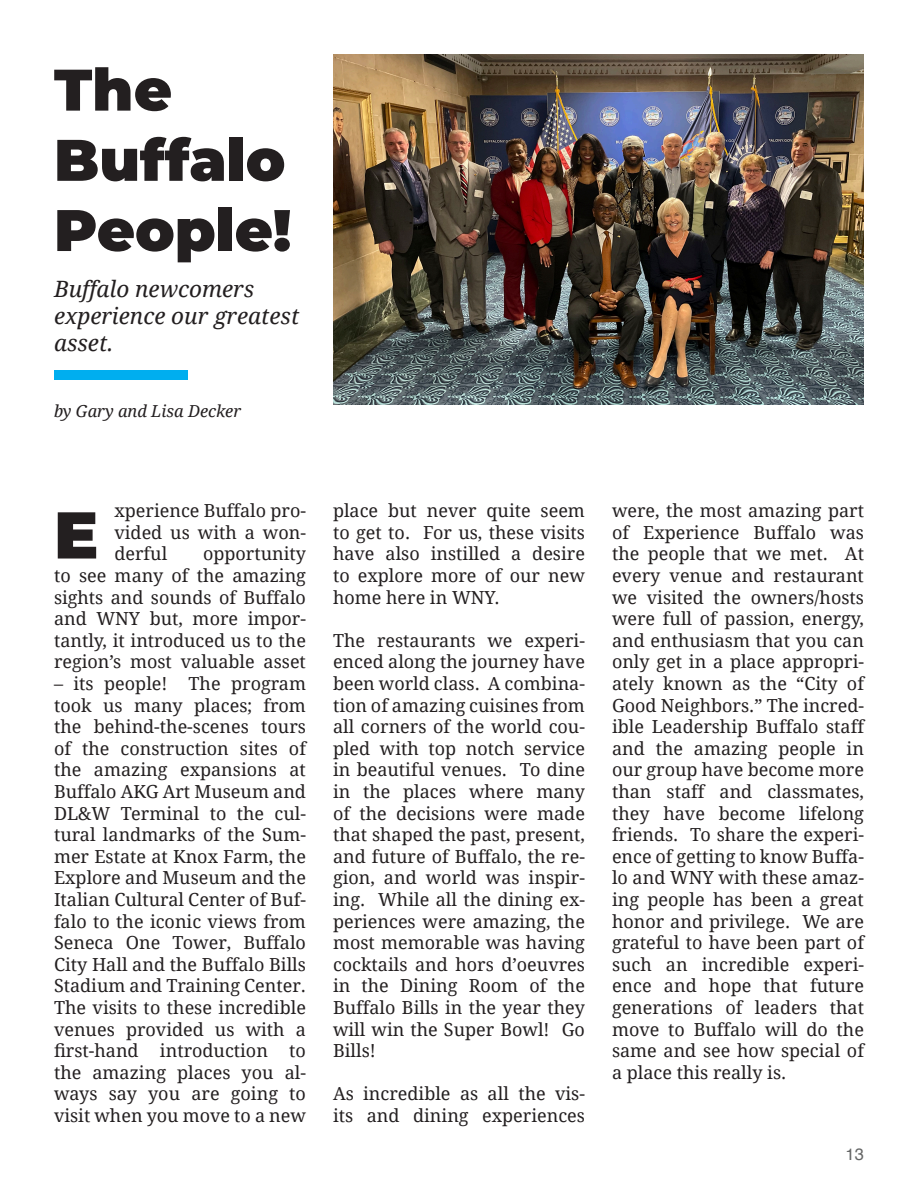
<style>
.page{position:relative;width:918px;height:1188px;background:#fff}
.page>*{position:absolute;margin:0;border:0;box-sizing:border-box;transform-origin:0 0}
.t1{font:900 66px "Montserrat";color:#231f20}
.t2{font:900 58.5px "Montserrat";color:#231f20}
.t3{font:italic 22.5px/27px "Droid Serif";color:#231f20}
.t4{font:18px/21.6px "Droid Serif";color:#231f20;text-align:justify}
.t5{font:italic 16.5px "Droid Serif";color:#231f20}
.t6{font:16.5px "Helvetica";color:#656666}
</style>
<div class="page">
<div style="left:54px;top:370px;width:133px;height:10px;background:#00aeef"></div>
<img style="left:333px;top:54px;width:531px;height:350px">
<p class="t2" style="left:54px;top:46px;width:120px">The</p>
<p class="t2" style="left:54px;top:116px;width:233px">Buffalo</p>
<p class="t2" style="left:54px;top:186px;width:239px">People!</p>
<p class="t3" style="left:54px;top:275px;width:202px">Buffalo newcomers</p>
<p class="t3" style="left:54px;top:302px;width:247px">experience our greatest asset.</p>
<p class="t5" style="left:54px;top:400px;width:189px">by Gary and Lisa Decker</p>
<p class="t4" style="left:114px;top:499px;width:193px">xperience Buffalo pro&shy;vided us with a won&shy;derful</p>
<p class="t1" style="left:54px;top:486px;width:46px">E</p>
<p class="t4" style="left:54px;top:543px;width:254px;text-indent:149px">opportunity to see many of the amazing sights and sounds of Buffalo and WNY but, more impor&shy;tantly, it introduced us to the region’s most valuable asset</p>
<p class="t4" style="left:54px;top:672px;width:254px">– its people! The program took us many places; from the behind-the-scenes tours of the construction sites of the amazing expansions at Buffalo AKG Art Museum and DL&amp;W Terminal to the cul&shy;tural landmarks of the Sum&shy;mer Estate at Knox Farm, the Explore and Museum and the Italian Cultural Center of Buf&shy;falo to the iconic views from Seneca One Tower, Buffalo City Hall and the Buffalo Bills Stadium and Training Center.<br>The visits to these incredible venues provided us with a first-hand introduction to the amazing places you al&shy;ways say you are going to visit when you move to a new</p>
<p class="t4" style="left:333px;top:499px;width:254px">place but never quite seem to get to. For us, these visits have also instilled a desire to explore more of our new home here in WNY.</p>
<p class="t4" style="left:333px;top:629px;width:254px">The restaurants we experi&shy;enced along the journey have been world class. A combina&shy;tion of amazing cuisines from all corners of the world cou&shy;pled with top notch service in beautiful venues. To dine in the places where many of the decisions were made that shaped the past, present, and future of Buffalo, the re&shy;gion, and world was inspir&shy;ing. While all the dining ex&shy;periences were amazing, the most memorable was having cocktails and hors d’oeuvres in the Dining Room of the Buffalo Bills in the year they will win the Super Bowl! Go Bills!</p>
<p class="t4" style="left:333px;top:1083px;width:253px">As incredible as all the vis&shy;its and dining experiences</p>
<p class="t4" style="left:612px;top:499px;width:254px">were, the most amazing part of Experience Buffalo was the people that we met. At every venue and restaurant we visited the owners/hosts were full of passion, energy, and enthusiasm that you can only get in a place appropri&shy;ately known as the “City of Good Neighbors.” The incred&shy;ible Leadership Buffalo staff and the amazing people in our group have become more than staff and classmates, they have become lifelong friends. To share the experi&shy;ence of getting to know Buffa&shy;lo and WNY with these amaz&shy;ing people has been a great honor and privilege. We are grateful to have been part of such an incredible experi&shy;ence and hope that future generations of leaders that move to Buffalo will do the same and see how special of a place this really is.</p>
<p class="t6" style="left:846px;top:1141px;width:20px">13</p>
</div>
